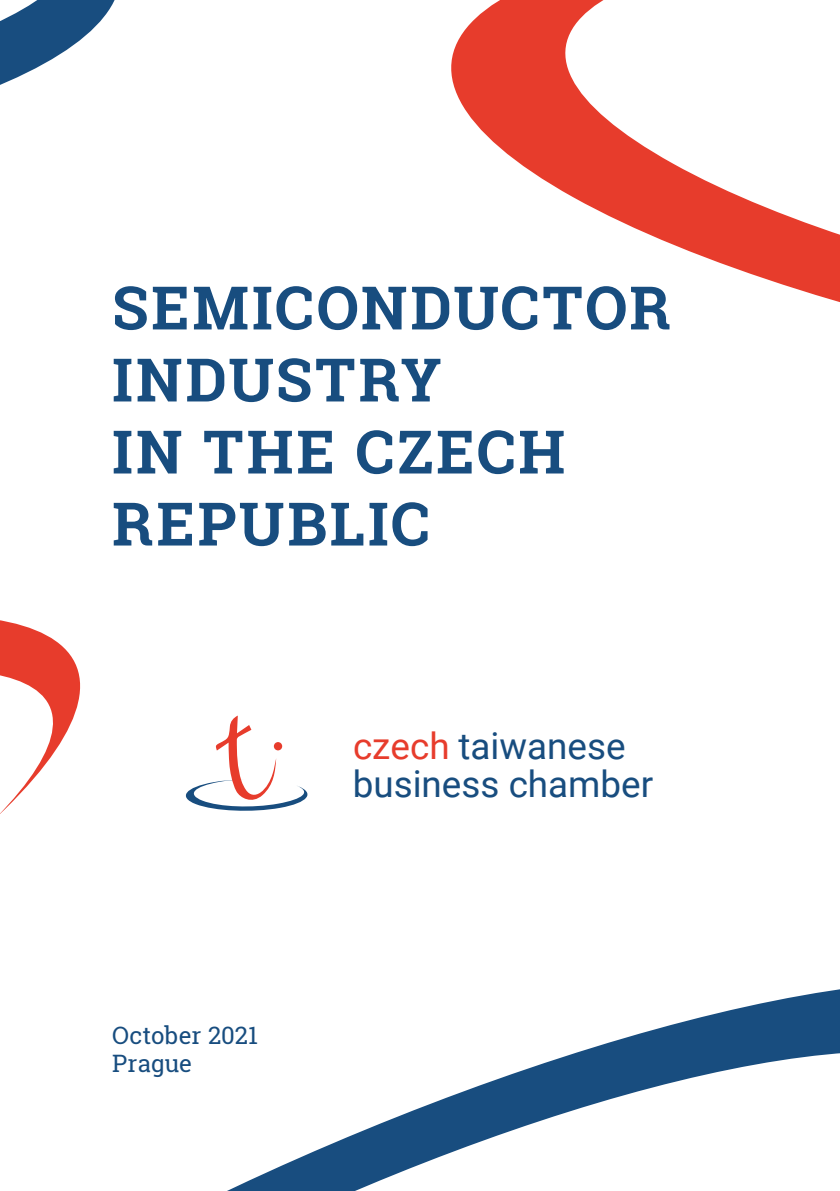
<style>
.page{position:relative;width:840px;height:1191px;background:#fff}
.page>*{position:absolute;margin:0;border:0;box-sizing:border-box;transform-origin:0 0}
.t1{font:700 60px/72px "Roboto Slab";letter-spacing:.045em;color:#184d7f}
.t2{font:36.8px/37.2px "Roboto";color:#184d7f}
.t3{font:24px/28.8px "Roboto Slab";letter-spacing:.005em;color:#184d7f}
.s1{color:#e73c2c}
</style>
<div class="page">
<svg style="left:227px;top:989px;width:612px;height:202px"></svg>
<svg style="left:0;top:620px;width:81px;height:194px"></svg>
<svg style="left:451px;top:0;width:388px;height:302px"></svg>
<svg style="left:0;top:0;width:115px;height:85px;fill:#184d7f"></svg>
<svg style="left:185px;top:715px;width:123px;height:96px"></svg>
<div style="left:274px;top:742px;width:8px;height:8px;background:#e73c2c;border-radius:50%"></div>
<p class="t1" style="left:112px;top:271px;width:559px">SEMICONDUCTOR<br>INDUSTRY<br>IN THE CZECH<br>REPUBLIC</p>
<p class="t3" style="left:112px;top:1020px;width:147px">October 2021<br>Prague</p>
<p class="t2" style="left:352px;top:726px;width:302px"><span class="s1">czech</span> taiwanese business chamber</p>
</div>
